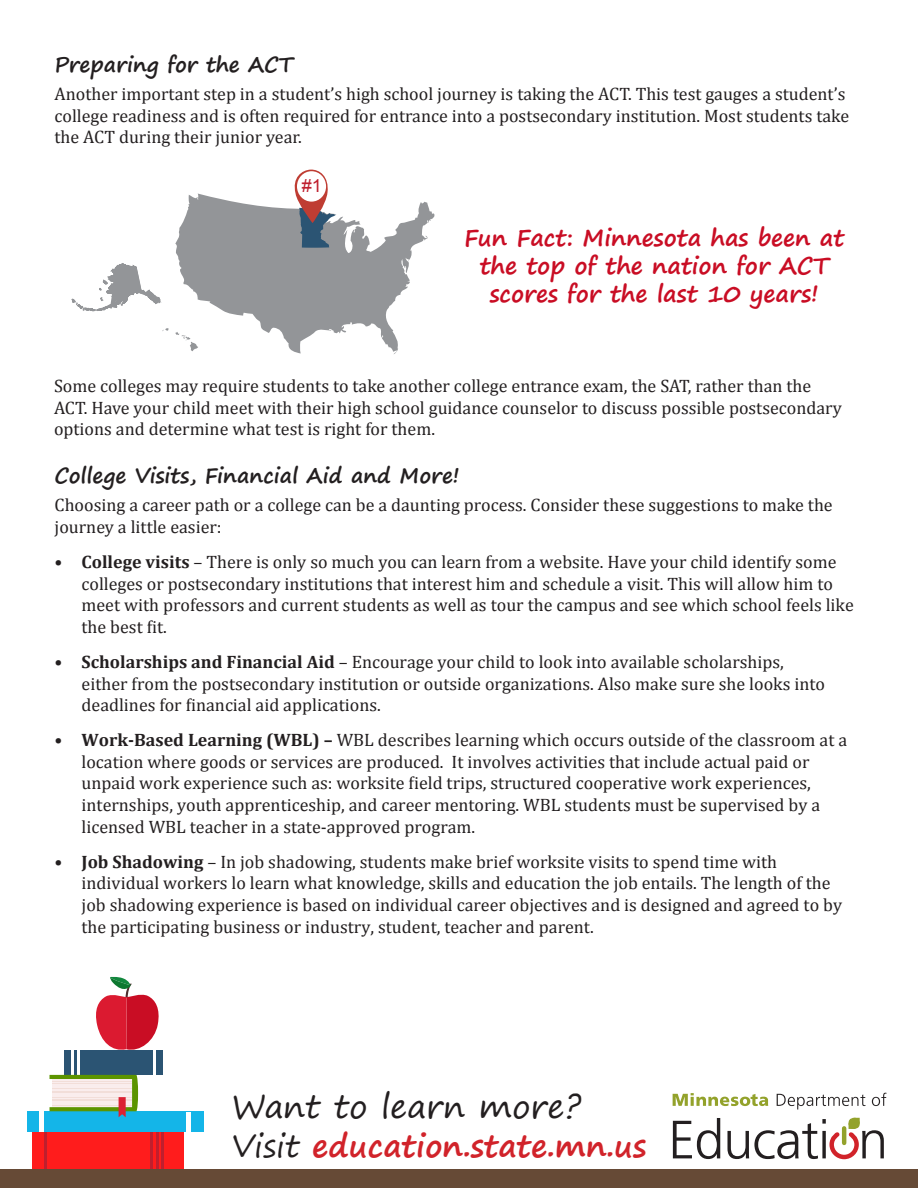
<style>
.page{position:relative;width:918px;height:1188px;background:#fff}
.page>*{position:absolute;margin:0;border:0;box-sizing:border-box;transform-origin:0 0}
.t1{font:32.7px "Segoe Print";color:#231f20}
.t2{font:700 31.05px "Segoe Print";color:#d1232a}
.t3{font:700 23.25px/27.9px "Segoe Print";color:#c90d24;text-align:center}
.t4{font:700 21px "Segoe Print";color:#231f20}
.t5{font:18px/21.6px "Cambria";color:#231f20}
.t6{font:18px "Arial";color:#bf1f2e}
.s1{font-weight:700}
.s2{font-weight:400;color:#231f20}
</style>
<div class="page">
<div style="left:0;top:1169px;width:918px;height:19px;background:#664a36"></div>
<svg style="left:673px;top:1093px;width:95px;height:13px"></svg>
<svg style="left:777px;top:1094px;width:89px;height:15px"></svg>
<svg style="left:872px;top:1093px;width:14px;height:13px"></svg>
<svg style="left:673px;top:1118px;width:47px;height:41px"></svg>
<svg style="left:727px;top:1118px;width:157px;height:42px"></svg>
<hr style="left:842px;top:1128px;width:4px;height:15px;background:#93a22b">
<svg style="left:96px;top:976px;width:63px;height:74px"></svg>
<div style="left:32px;top:1131px;width:151px;height:38px;background:#ff1c1c"></div>
<hr style="left:161px;top:1131px;width:3px;height:38px;background:#bf1f2e">
<hr style="left:156px;top:1131px;width:3px;height:38px;background:#bf1f2e">
<hr style="left:150px;top:1131px;width:3px;height:38px;background:#bf1f2e">
<hr style="left:44px;top:1131px;width:3px;height:38px;background:#bf1f2e">
<div style="left:27px;top:1111px;width:177px;height:20px;background:#14b5e8"></div>
<hr style="left:40px;top:1111px;width:4px;height:20px;background:#fff">
<div style="left:186px;top:1112px;width:5px;height:20px;background:#fff"></div>
<div style="left:64px;top:1050px;width:99px;height:25px;background:#2b5473"></div>
<hr style="left:71px;top:1050px;width:3px;height:25px;background:#fff">
<hr style="left:153px;top:1050px;width:3px;height:25px;background:#fff">
<hr style="left:78px;top:1050px;width:2px;height:25px;background:#fff">
<svg style="left:50px;top:1075px;width:88px;height:42px;background:#b6c7ac"></svg>
<svg style="left:71px;top:169px;width:364px;height:185px"></svg>
<p class="t4" style="left:55px;top:45px;width:240px">Preparing for the ACT</p>
<p class="t5" style="left:55px;top:83px;width:796px">Another important step in a student’s high school journey is taking the ACT. This test gauges a student’s college readiness and is often required for entrance into a postsecondary institution. Most students take the ACT during their junior year.</p>
<p class="t6" style="left:302px;top:174px;width:22px">#1</p>
<p class="t3" style="left:464px;top:223px;width:382px">Fun Fact: Minnesota has been at the top of the nation for ACT scores for the last 10 years!</p>
<p class="t5" style="left:54px;top:375px;width:789px">Some colleges may require students to take another college entrance exam, the SAT, rather than the<br>ACT. Have your child meet with their high school guidance counselor to discuss possible postsecondary options and determine what test is right for them.</p>
<p class="t4" style="left:55px;top:456px;width:407px">College Visits, Financial Aid and More!</p>
<p class="t5" style="left:55px;top:494px;width:780px">Choosing a career path or a college can be a daunting process. Consider these suggestions to make the journey a little easier:</p>
<p class="t5" style="left:82px;top:551px;width:774px;text-indent:-27px"><span class="s1">• College visits</span> – There is only so much you can learn from a website. Have your child identify some colleges or postsecondary institutions that interest him and schedule a visit. This will allow him to meet with professors and current students as well as tour the campus and see which school feels like the best fit.</p>
<p class="t5" style="left:82px;top:651px;width:745px;text-indent:-27px"><span class="s1">• Scholarships and Financial Aid</span> – Encourage your child to look into available scholarships, either from the postsecondary institution or outside organizations. Also make sure she looks into deadlines for financial aid applications.</p>
<p class="t5" style="left:82px;top:729px;width:767px;text-indent:-27px"><span class="s1">• Work-Based Learning (WBL) –</span> WBL describes learning which occurs outside of the classroom at a location where goods or services are produced. It involves activities that include actual paid or unpaid work experience such as: worksite field trips, structured cooperative work experiences, internships, youth apprenticeship, and career mentoring. WBL students must be supervised by a licensed WBL teacher in a state-approved program.</p>
<p class="t5" style="left:82px;top:851px;width:762px;text-indent:-27px"><span class="s1">• Job Shadowing</span> – In job shadowing, students make brief worksite visits to spend time with individual workers lo learn what knowledge, skills and education the job entails. The length of the job shadowing experience is based on individual career objectives and is designed and agreed to by the participating business or industry, student, teacher and parent.</p>
<p class="t1" style="left:232px;top:1077px;width:351px">Want to learn more?</p>
<p class="t2" style="left:232px;top:1118px;width:416px"><span class="s2">Visit</span> education.state.mn.us</p>
</div>
